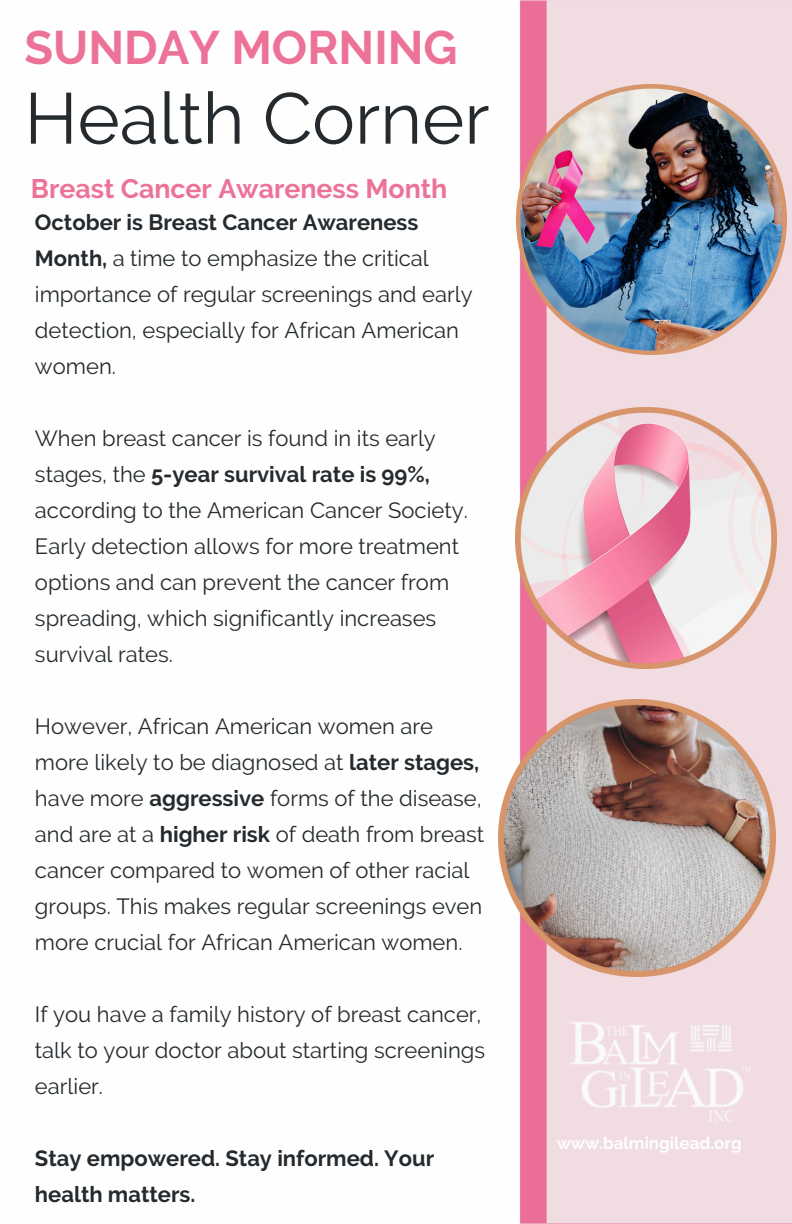
<style>
.page{position:relative;width:792px;height:1224px;background:#fff}
.page>*{position:absolute;margin:0;border:0;box-sizing:border-box;transform-origin:0 0}
.t1{font:72px "Raleway";color:#242a2e}
.t2{font:700 46.8px "Raleway";color:#ed7298}
.t3{font:700 26.8px "Raleway";color:#ed7298}
.t4{font:22px/36px "Raleway";color:#242a2e}
.t5{font:700 22px/36px "Raleway";color:#242a2e}
.t6{font:700 17px "Raleway";color:#fefefe}
.s1{font-weight:700}
</style>
<div class="page">
<img style="left:520px;top:0;width:272px;height:1224px">
<img style="left:516px;top:84px;width:270px;height:270px">
<img style="left:566px;top:1020px;width:189px;height:102px">
<img style="left:498px;top:699px;width:278px;height:278px">
<img style="left:520px;top:89px;width:262px;height:262px;border-radius:50%">
<img style="left:515px;top:408px;width:261px;height:261px">
<h5 class="t2" style="left:25px;top:20px;width:434px">SUNDAY MORNING</h5>
<h4 class="t1" style="left:25px;top:76px;width:467px">Health Corner</h4>
<p class="t3" style="left:31px;top:173px;width:418px">Breast Cancer Awareness Month</p>
<h1 class="t4" style="left:35px;top:205px;width:439px"><span class="s1">October is Breast Cancer Awareness Month,</span> a time to emphasize the critical importance of regular screenings and early detection, especially for African American women.</h1>
<h3 class="t4" style="left:35px;top:421px;width:434px">When breast cancer is found in its early stages, the <span class="s1">5-year survival rate is 99%, </span>according to the American Cancer Society.<br>Early detection allows for more treatment options and can prevent the cancer from spreading, which significantly increases survival rates.</h3>
<h5 class="t4" style="left:35px;top:709px;width:451px">However, African American women are more likely to be diagnosed at <span class="s1">later stages, </span>have more <span class="s1">aggressive</span> forms of the disease, and are at a <span class="s1">higher risk</span> of death from breast cancer compared to women of other racial groups. This makes regular screenings even more crucial for African American women.</h5>
<h5 class="t4" style="left:35px;top:997px;width:452px">If you have a family history of breast cancer, talk to your doctor about starting screenings earlier.</h5>
<h5 class="t5" style="left:35px;top:1141px;width:401px">Stay empowered. Stay informed. Your health matters.</h5>
<p class="t6" style="left:557px;top:1133px;width:187px">www.balmingilead.org</p>
</div>
